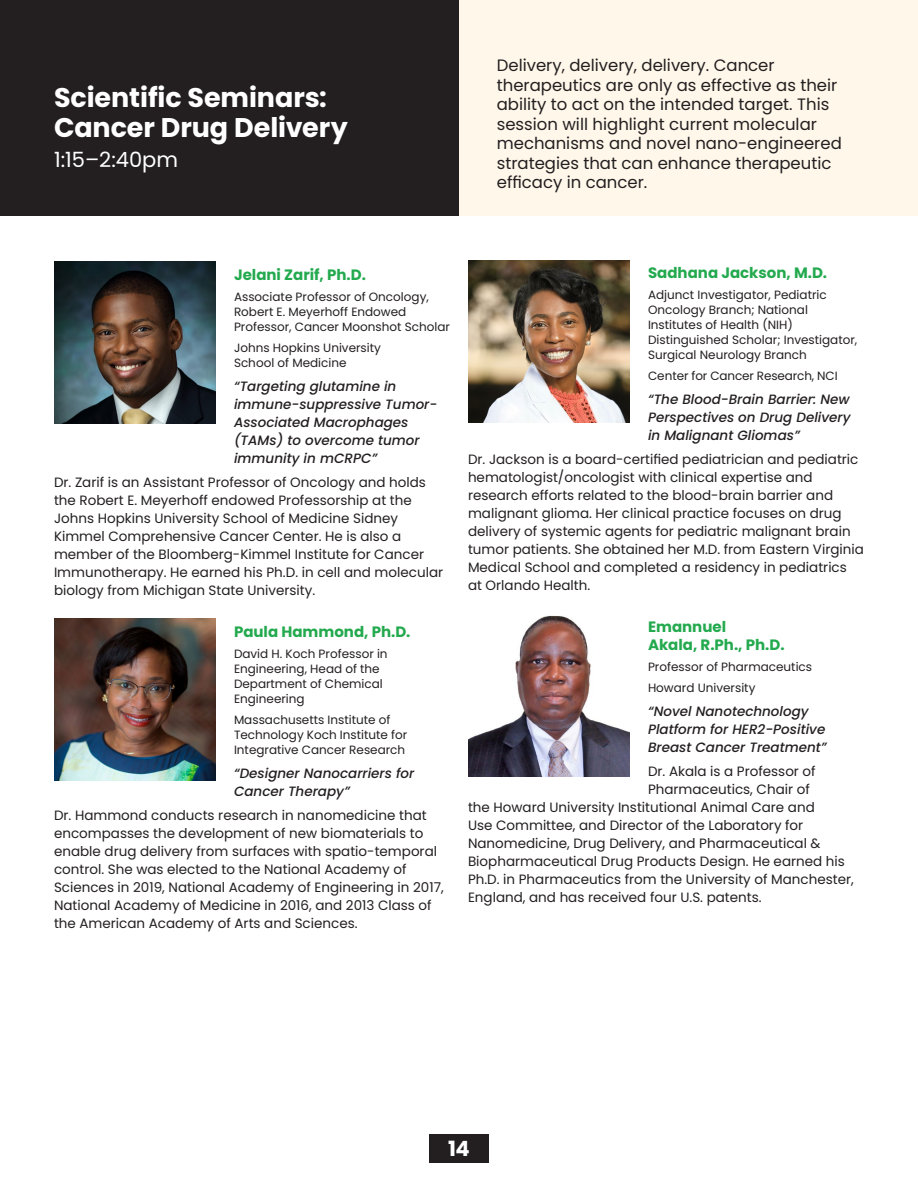
<style>
.page{position:relative;width:918px;height:1188px;background:#fff}
.page>*{position:absolute;margin:0;border:0;box-sizing:border-box;transform-origin:0 0}
.H1__white{font:700 27px/30px "Poppins";letter-spacing:-.005em;color:#fff}
.H-Time{font:21px "Poppins";color:#fff}
.t1{font:700 21px "Poppins";color:#fff}
.TopText{font:16.5px/19.5px "Poppins";color:#231f20}
._02-Name__green{font:700 15px/18px "Poppins";color:#23a94e}
._02-BodyText{font:13.5px/18px "Poppins";color:#231f20}
._02-TalkTitle{font:italic 500 13.5px/18px "Poppins";color:#231f20}
._02-BodyText-2{font:italic 500 13.5px/18px "Poppins";color:#231f20;text-align:justify}
._02-Affiliation-space_above{font:12px/15px "Poppins";color:#231f20}
</style>
<div class="page">
<div style="left:429px;top:1134px;width:60px;height:29px;background:#231f20"></div>
<div style="left:459px;top:0;width:459px;height:216px;background:#fef7ea"></div>
<div style="left:0;top:0;width:459px;height:216px;background:#231f20"></div>
<img style="left:468px;top:260px;width:162px;height:162px">
<img style="left:468px;top:615px;width:162px;height:161px">
<img style="left:54px;top:262px;width:162px;height:162px">
<img style="left:54px;top:619px;width:162px;height:162px">
<p class="H1__white" style="left:54px;top:83px;width:295px">Scientific Seminars:<br>Cancer Drug Delivery</p>
<p class="H-Time" style="left:54px;top:147px;width:126px">1:15–2:40pm</p>
<p class="TopText" style="left:497px;top:56px;width:347px">Delivery, delivery, delivery. Cancer therapeutics are only as effective as their ability to act on the intended target. This session will highlight current molecular mechanisms and novel nano-engineered strategies that can enhance therapeutic efficacy in cancer.</p>
<p class="_02-Name__green" style="left:234px;top:266px;width:133px">Jelani Zarif, Ph.D.</p>
<p class="_02-Affiliation-space_above" style="left:234px;top:289px;width:218px">Associate Professor of Oncology,<br>Robert E. Meyerhoff Endowed<br>Professor, Cancer Moonshot Scholar</p>
<p class="_02-Affiliation-space_above" style="left:234px;top:340px;width:148px">Johns Hopkins University<br>School of Medicine</p>
<p class="_02-TalkTitle" style="left:234px;top:377px;width:205px">“Targeting glutamine in immune-suppressive Tumor-<br>Associated Macrophages (TAMs) to overcome tumor immunity in mCRPC”</p>
<p class="_02-BodyText" style="left:54px;top:473px;width:391px">Dr. Zarif is an Assistant Professor of Oncology and holds the Robert E. Meyerhoff endowed Professorship at the Johns Hopkins University School of Medicine Sidney Kimmel Comprehensive Cancer Center. He is also a member of the Bloomberg-Kimmel Institute for Cancer Immunotherapy. He earned his Ph.D. in cell and molecular biology from Michigan State University.</p>
<p class="_02-Name__green" style="left:234px;top:623px;width:178px">Paula Hammond, Ph.D.</p>
<p class="_02-Affiliation-space_above" style="left:234px;top:646px;width:155px">David H. Koch Professor in<br>Engineering, Head of the<br>Department of Chemical<br>Engineering</p>
<p class="_02-Affiliation-space_above" style="left:234px;top:712px;width:175px">Massachusetts Institute of<br>Technology Koch Institute for<br>Integrative Cancer Research</p>
<p class="_02-TalkTitle" style="left:234px;top:764px;width:182px">“Designer Nanocarriers for<br>Cancer Therapy”</p>
<p class="_02-BodyText" style="left:54px;top:806px;width:391px">Dr. Hammond conducts research in nanomedicine that encompasses the development of new biomaterials to enable drug delivery from surfaces with spatio-temporal control. She was elected to the National Academy of Sciences in 2019, National Academy of Engineering in 2017, National Academy of Medicine in 2016, and 2013 Class of the American Academy of Arts and Sciences.</p>
<p class="_02-Name__green" style="left:648px;top:264px;width:181px">Sadhana Jackson, M.D.</p>
<p class="_02-Affiliation-space_above" style="left:648px;top:288px;width:211px">Adjunct Investigator, Pediatric<br>Oncology Branch; National<br>Institutes of Health (NIH)<br>Distinguished Scholar; Investigator,<br>Surgical Neurology Branch</p>
<p class="_02-Affiliation-space_above" style="left:648px;top:369px;width:191px">Center for Cancer Research, NCI</p>
<p class="_02-BodyText-2" style="left:648px;top:391px;width:204px">“The Blood-Brain Barrier: New Perspectives on Drug Delivery in Malignant Gliomas”</p>
<p class="_02-BodyText" style="left:468px;top:451px;width:398px">Dr. Jackson is a board-certified pediatrician and pediatric hematologist/oncologist with clinical expertise and research efforts related to the blood-brain barrier and malignant glioma. Her clinical practice focuses on drug delivery of systemic agents for pediatric malignant brain tumor patients. She obtained her M.D. from Eastern Virginia Medical School and completed a residency in pediatrics at Orlando Health.</p>
<p class="_02-Name__green" style="left:648px;top:618px;width:138px">Emannuel<br>Akala, R.Ph., Ph.D.</p>
<p class="_02-Affiliation-space_above" style="left:648px;top:660px;width:166px">Professor of Pharmaceutics</p>
<p class="_02-Affiliation-space_above" style="left:648px;top:681px;width:109px">Howard University</p>
<p class="_02-TalkTitle" style="left:648px;top:703px;width:180px">“Novel Nanotechnology<br>Platform for HER2-Positive<br>Breast Cancer Treatment”</p>
<p class="_02-BodyText" style="left:648px;top:763px;width:169px">Dr. Akala is a Professor of</p>
<p class="_02-BodyText" style="left:648px;top:781px;width:163px">Pharmaceutics, Chair of</p>
<p class="_02-BodyText" style="left:468px;top:799px;width:348px">the Howard University Institutional Animal Care and</p>
<p class="_02-BodyText" style="left:468px;top:817px;width:337px">Use Committee, and Director of the Laboratory for</p>
<p class="_02-BodyText" style="left:468px;top:835px;width:354px">Nanomedicine, Drug Delivery, and Pharmaceutical &amp;</p>
<p class="_02-BodyText" style="left:468px;top:853px;width:378px">Biopharmaceutical Drug Products Design. He earned his</p>
<p class="_02-BodyText" style="left:468px;top:871px;width:387px">Ph.D. in Pharmaceutics from the University of Manchester,</p>
<p class="_02-BodyText" style="left:468px;top:889px;width:295px">England, and has received four U.S. patents.</p>
<h2 class="t1" style="left:448px;top:1137px;width:23px">14</h2>
</div>
